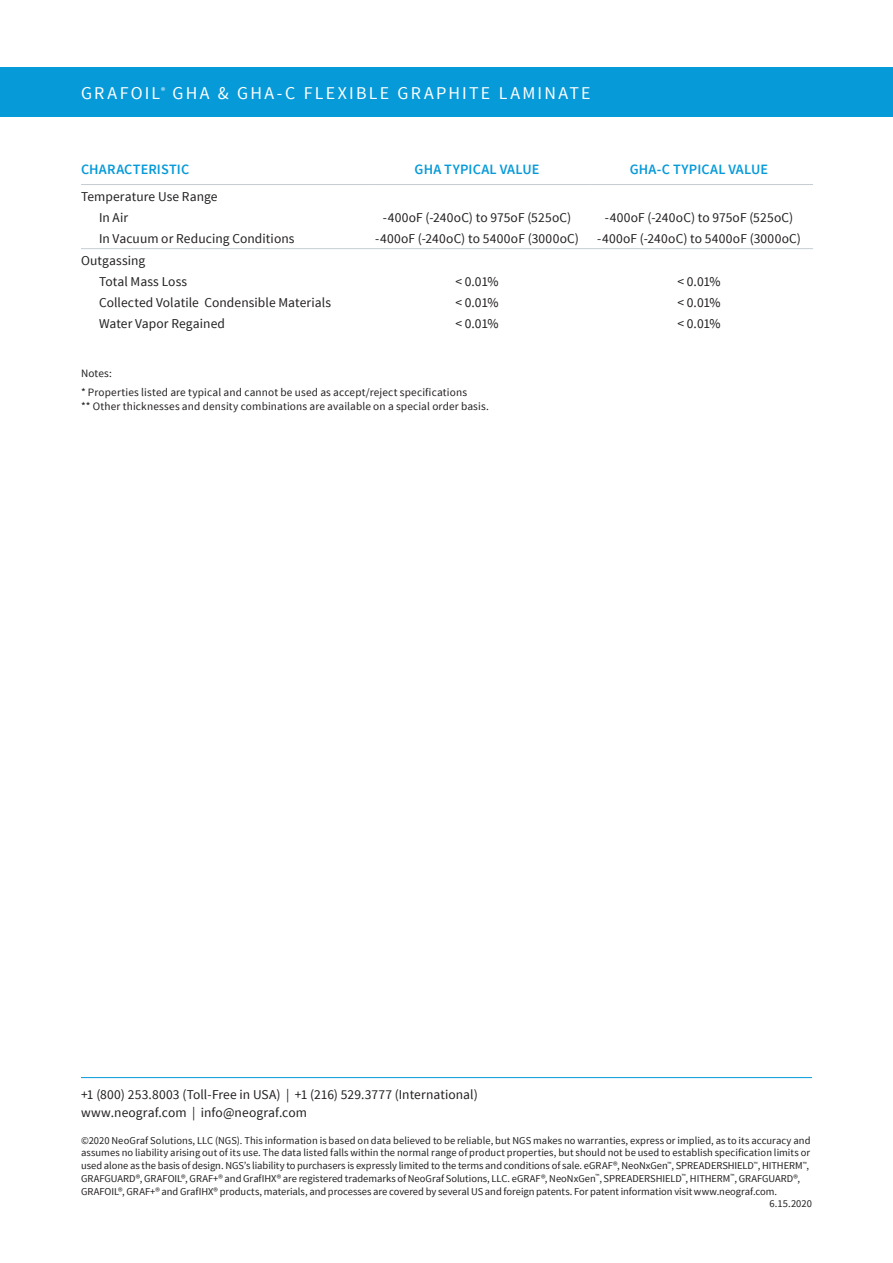
<style>
.page{position:relative;width:893px;height:1263px;background:#fff}
.page>*{position:absolute;margin:0;border:0;box-sizing:border-box;transform-origin:0 0}
.Back_Page_Title{font:18px "Source Sans Pro";letter-spacing:.125em;color:#fff}
.Chart_Catagories_X-A{font:600 14.25px "Source Sans Pro";letter-spacing:.01em;color:#069ad9}
.Chart_Body_Copy{font:13.5px "Source Sans Pro";letter-spacing:.01em;color:#231f20}
.Body_Copy{font:13.5px "Source Sans Pro";letter-spacing:.005em;color:#231f20}
.Notes{font:11.25px/14.2px "Source Sans Pro";letter-spacing:.015em;color:#231f20}
.Footer{font:10.5px/12.8px "Source Sans Pro";color:#231f20}
</style>
<div class="page">
<div style="left:0;top:68px;width:893px;height:49px;background:#069ad9"></div>
<hr style="left:81px;top:248px;width:288px;height:1px;background:#c5ced3">
<hr style="left:369px;top:248px;width:222px;height:1px;background:#c5ced3">
<hr style="left:591px;top:248px;width:222px;height:1px;background:#c5ced3">
<hr style="left:81px;top:184px;width:288px;height:1px;background:#c5ced3">
<hr style="left:369px;top:184px;width:222px;height:1px;background:#c5ced3">
<hr style="left:591px;top:184px;width:222px;height:1px;background:#c5ced3">
<hr style="left:81px;top:1077px;width:731px;height:1px;background:#069ad9">
<p class="Back_Page_Title" style="left:81px;top:82px;width:511px">GRAFOIL<sup>®</sup> GHA &amp; GHA-C FLEXIBLE GRAPHITE LAMINATE</p>
<p class="Chart_Catagories_X-A" style="left:81px;top:160px;width:110px">CHARACTERISTIC</p>
<p class="Chart_Catagories_X-A" style="left:415px;top:160px;width:126px">GHA TYPICAL VALUE</p>
<p class="Chart_Catagories_X-A" style="left:630px;top:160px;width:140px">GHA-C TYPICAL VALUE</p>
<p class="Chart_Body_Copy" style="left:81px;top:188px;width:138px">Temperature Use Range</p>
<p class="Chart_Body_Copy" style="left:99px;top:209px;width:31px">In Air</p>
<p class="Chart_Body_Copy" style="left:99px;top:230px;width:197px">In Vacuum or Reducing Conditions</p>
<p class="Chart_Body_Copy" style="left:383px;top:209px;width:190px">-400oF (-240oC) to 975oF (525oC)</p>
<p class="Chart_Body_Copy" style="left:375px;top:230px;width:205px">-400oF (-240oC) to 5400oF (3000oC)</p>
<p class="Chart_Body_Copy" style="left:605px;top:209px;width:190px">-400oF (-240oC) to 975oF (525oC)</p>
<p class="Chart_Body_Copy" style="left:597px;top:230px;width:205px">-400oF (-240oC) to 5400oF (3000oC)</p>
<p class="Chart_Body_Copy" style="left:81px;top:252px;width:66px">Outgassing</p>
<p class="Chart_Body_Copy" style="left:99px;top:273px;width:90px">Total Mass Loss</p>
<p class="Chart_Body_Copy" style="left:99px;top:294px;width:234px">Collected Volatile Condensible Materials</p>
<p class="Chart_Body_Copy" style="left:99px;top:315px;width:128px">Water Vapor Regained</p>
<p class="Chart_Body_Copy" style="left:455px;top:273px;width:45px">&lt; 0.01%</p>
<p class="Chart_Body_Copy" style="left:455px;top:294px;width:45px">&lt; 0.01%</p>
<p class="Chart_Body_Copy" style="left:455px;top:315px;width:45px">&lt; 0.01%</p>
<p class="Notes" style="left:81px;top:367px;width:32px">Notes:</p>
<p class="Notes" style="left:81px;top:386px;width:409px">* Properties listed are typical and cannot be used as accept/reject specifications<br>** Other thicknesses and density combinations are available on a special order basis.</p>
<p class="Chart_Body_Copy" style="left:677px;top:273px;width:45px">&lt; 0.01%</p>
<p class="Chart_Body_Copy" style="left:677px;top:294px;width:45px">&lt; 0.01%</p>
<p class="Chart_Body_Copy" style="left:677px;top:315px;width:45px">&lt; 0.01%</p>
<p class="Body_Copy" style="left:81px;top:1086px;width:398px">+1 (800) 253.8003 (Toll-Free in USA) | +1 (216) 529.3777 (International)</p>
<p class="Body_Copy" style="left:81px;top:1104px;width:228px">www.neograf.com | info@neograf.com</p>
<p class="Footer" style="left:81px;top:1134px;width:731px">©2020 NeoGraf Solutions, LLC (NGS). This information is based on data believed to be reliable, but NGS makes no warranties, express or implied, as to its accuracy and assumes no liability arising out of its use. The data listed falls within the normal range of product properties, but should not be used to establish specification limits or used alone as the basis of design. NGS’s liability to purchasers is expressly limited to the terms and conditions of sale. eGRAF®, NeoNxGen<sup>™</sup>, SPREADERSHIELD<sup>™</sup>, HITHERM<sup>™</sup>, GRAFGUARD®, GRAFOIL®, GRAF+® and GrafIHX® are registered trademarks of NeoGraf Solutions, LLC. eGRAF®, NeoNxGen<sup>™</sup>, SPREADERSHIELD<sup>™</sup>, HITHERM<sup>™</sup>, GRAFGUARD®, GRAFOIL®, GRAF+® and GrafIHX® products, materials, and processes are covered by several US and foreign patents. For patent information visit www.neograf.com.</p>
<p class="Footer" style="left:770px;top:1198px;width:44px">6.15.2020</p>
</div>
